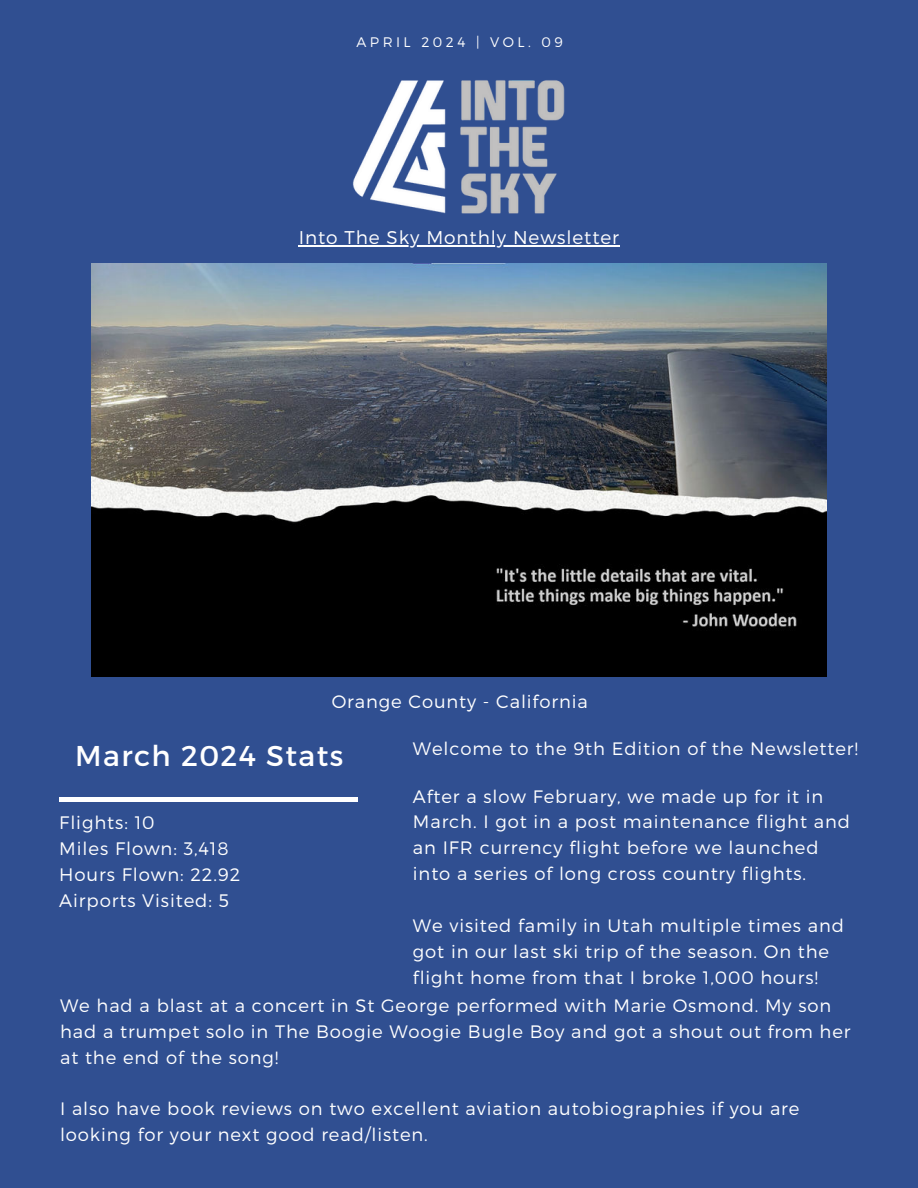
<style>
.page{position:relative;width:918px;height:1188px;background:#304f91}
.page>*{position:absolute;margin:0;border:0;box-sizing:border-box;transform-origin:0 0}
.t1{font:28.65px "Montserrat";letter-spacing:.05em;color:#fff}
.t2{font:300 18.45px "Montserrat";letter-spacing:.05em;color:#fff}
.t3{font:300 18.15px/26px "Montserrat";letter-spacing:.05em;color:#fff}
.t4{font:300 18px/25.8px "Montserrat";letter-spacing:.05em;color:#fff}
.t5{font:300 13.8px "Montserrat";letter-spacing:.25em;color:#fff}
</style>
<div class="page">
<div style="left:60px;top:797px;width:298px;height:5px;background:#fff"></div>
<img style="left:352px;top:80px;width:213px;height:134px">
<img style="left:92px;top:263px;width:734px;height:413px">
<hr style="left:299px;top:245px;width:321px;height:1px;background:#fff">
<p class="t5" style="left:357px;top:34px;width:208px">APRIL 2024 | VOL. 09</p>
<p class="t2" style="left:299px;top:226px;width:322px">Into The Sky Monthly Newsletter</p>
<p class="t4" style="left:332px;top:688px;width:258px">Orange County - California</p>
<h1 class="t1" style="left:75px;top:739px;width:270px">March 2024 Stats</h1>
<p class="t3" style="left:59px;top:809px;width:182px">Flights: 10<br>Miles Flown: 3,418<br>Hours Flown: 22.92<br>Airports Visited: 5</p>
<p class="t4" style="left:413px;top:736px;width:447px">Welcome to the 9th Edition of the Newsletter!</p>
<p class="t4" style="left:413px;top:783px;width:439px">After a slow February, we made up for it in March. I got in a post maintenance flight and an IFR currency flight before we launched into a series of long cross country flights.</p>
<p class="t4" style="left:413px;top:912px;width:433px">We visited family in Utah multiple times and got in our last ski trip of the season. On the flight home from that I broke 1,000 hours!</p>
<p class="t4" style="left:60px;top:992px;width:792px">We had a blast at a concert in St George performed with Marie Osmond. My son had a trumpet solo in The Boogie Woogie Bugle Boy and got a shout out from her at the end of the song!</p>
<p class="t4" style="left:60px;top:1096px;width:741px">I also have book reviews on two excellent aviation autobiographies if you are looking for your next good read/listen.</p>
</div>
